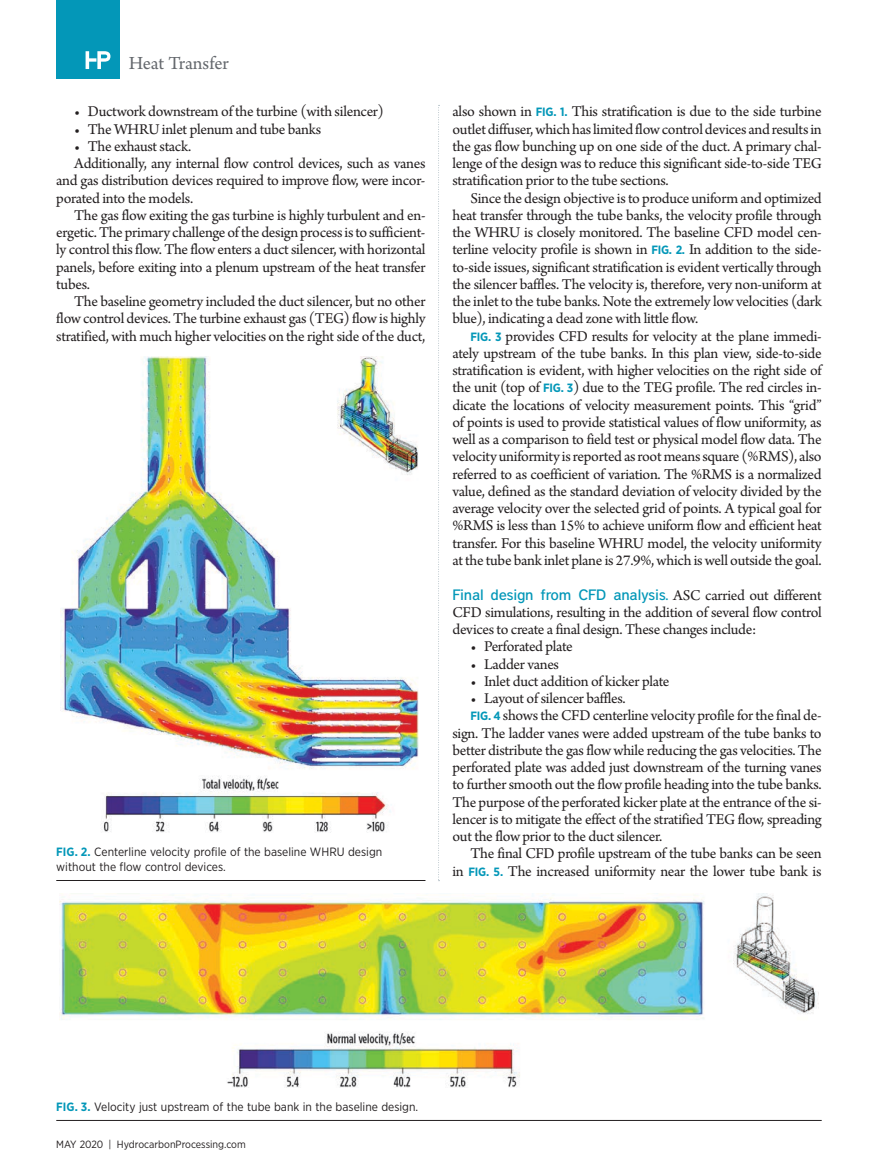
<style>
.page{position:relative;width:878px;height:1175px;background:#fff}
.page>*{position:absolute;margin:0;border:0;box-sizing:border-box;transform-origin:0 0}
.t1{font:19.5px "Arno Pro";letter-spacing:-.005em;color:#65696e}
.t2{font:15.75px/17.2px "Arno Pro";letter-spacing:-.02em;color:#231f20;text-align:justify}
.t3{font:500 15px "District";letter-spacing:-.02em;color:#0397b8}
.t4{font:12px/15px "Gotham Narrow";color:#231f20}
.t5{font:10.5px "Gotham Narrow";color:#231f20}
.s1{font-weight:700;color:#0397b8}
.s2{font-family:"Gotham Narrow";font-weight:700;font-size:12px;color:#0397b8}
.s3{font-family:"Arno Pro";font-weight:400;font-size:15.75px;color:#231f20}
</style>
<div class="page">
<div style="left:56px;top:0;width:63px;height:78px;background:#0397b8"></div>
<svg style="left:86px;top:51px;width:24px;height:18px"></svg>
<img style="left:59px;top:893px;width:759px;height:194px">
<hr style="left:56px;top:1120px;width:765px;height:1px;background:#231f20">
<img style="left:61px;top:356px;width:358px;height:476px">
<hr style="left:56px;top:880px;width:369px;height:1px;background:#231f20">
<svg style="left:438px;top:105px;width:1px;height:776px"></svg>
<p class="t1" style="left:129px;top:52px;width:102px">Heat Transfer</p>
<p class="t2" style="left:74px;top:104px;width:311px">• Ductwork downstream of the turbine (with silencer)</p>
<p class="t2" style="left:74px;top:121px;width:248px">• The WHRU inlet plenum and tube banks</p>
<p class="t2" style="left:74px;top:138px;width:119px">• The exhaust stack.</p>
<p class="t2" style="left:74px;top:155px;width:352px">Additionally, any internal flow control devices, such as vanes</p>
<p class="t2" style="left:56px;top:173px;width:371px">and gas distribution devices required to improve flow, were incor-</p>
<p class="t2" style="left:56px;top:190px;width:138px">porated into the models.</p>
<p class="t2" style="left:74px;top:207px;width:353px">The gas flow exiting the gas turbine is highly turbulent and en-</p>
<p class="t2" style="left:56px;top:224px;width:371px">ergetic. The primary challenge of the design process is to sufficient-</p>
<p class="t2" style="left:56px;top:242px;width:370px">ly control this flow. The flow enters a duct silencer, with horizontal</p>
<p class="t2" style="left:56px;top:259px;width:371px">panels, before exiting into a plenum upstream of the heat transfer</p>
<p class="t2" style="left:56px;top:276px;width:35px">tubes.</p>
<p class="t2" style="left:74px;top:293px;width:353px">The baseline geometry included the duct silencer, but no other</p>
<p class="t2" style="left:56px;top:311px;width:371px">flow control devices. The turbine exhaust gas (TEG) flow is highly</p>
<p class="t2" style="left:56px;top:328px;width:371px">stratified, with much higher velocities on the right side of the duct,</p>
<p class="t4" style="left:56px;top:844px;width:327px"><span class="s1">FIG. 2.</span> Centerline velocity profile of the baseline WHRU design without the flow control devices.</p>
<p class="t2" style="left:452px;top:104px;width:371px">also shown in <span class="s2">FIG. 1.</span> This stratification is due to the side turbine outlet diffuser, which has limited flow control devices and results in the gas flow bunching up on one side of the duct. A primary chal&shy;lenge of the design was to reduce this significant side-to-side TEG stratification prior to the tube sections.</p>
<p class="t2" style="left:452px;top:190px;width:371px;text-indent:18px">Since the design objective is to produce uniform and optimized heat transfer through the tube banks, the velocity profile through the WHRU is closely monitored. The baseline CFD model cen&shy;terline velocity profile is shown in <span class="s2">FIG. 2.</span> In addition to the side&shy;to-side issues, significant stratification is evident vertically through the silencer baffles. The velocity is, therefore, very non-uniform at the inlet to the tube banks. Note the extremely low velocities (dark blue), indicating a dead zone with little flow.</p>
<p class="t2" style="left:452px;top:328px;width:371px;text-indent:18px"><span class="s2">FIG. 3</span> provides CFD results for velocity at the plane immedi&shy;ately upstream of the tube banks. In this plan view, side-to-side stratification is evident, with higher velocities on the right side of the unit (top of <span class="s2">FIG. 3</span>) due to the TEG profile. The red circles in&shy;dicate the locations of velocity measurement points. This “grid” of points is used to provide statistical values of flow uniformity, as well as a comparison to field test or physical model flow data. The velocity uniformity is reported as root means square (%RMS), also referred to as coefficient of variation. The %RMS is a normalized value, defined as the standard deviation of velocity divided by the average velocity over the selected grid of points. A typical goal for %RMS is less than 15% to achieve uniform flow and efficient heat transfer. For this baseline WHRU model, the velocity uniformity at the tube bank inlet plane is 27.9%, which is well outside the goal.</p>
<p class="t3" style="left:452px;top:585px;width:371px">Final design from CFD analysis. <span class="s3">ASC carried out different</span></p>
<p class="t2" style="left:452px;top:604px;width:371px">CFD simulations, resulting in the addition of several flow control devices to create a final design. These changes include:</p>
<p class="t2" style="left:470px;top:638px;width:104px">• Perforated plate</p>
<p class="t2" style="left:470px;top:656px;width:90px">• Ladder vanes</p>
<p class="t2" style="left:470px;top:673px;width:200px">• Inlet duct addition of kicker plate</p>
<p class="t2" style="left:470px;top:690px;width:157px">• Layout of silencer baffles.</p>
<p class="t2" style="left:470px;top:707px;width:353px"><span class="s2">FIG. 4</span> shows the CFD centerline velocity profile for the final de-</p>
<p class="t2" style="left:452px;top:725px;width:370px">sign. The ladder vanes were added upstream of the tube banks to</p>
<p class="t2" style="left:452px;top:742px;width:371px">better distribute the gas flow while reducing the gas velocities. The</p>
<p class="t2" style="left:452px;top:759px;width:370px">perforated plate was added just downstream of the turning vanes</p>
<p class="t2" style="left:452px;top:776px;width:371px">to further smooth out the flow profile heading into the tube banks.</p>
<p class="t2" style="left:452px;top:794px;width:371px">The purpose of the perforated kicker plate at the entrance of the si-</p>
<p class="t2" style="left:452px;top:811px;width:371px">lencer is to mitigate the effect of the stratified TEG flow, spreading</p>
<p class="t2" style="left:452px;top:828px;width:211px">out the flow prior to the duct silencer.</p>
<p class="t2" style="left:470px;top:845px;width:353px">The final CFD profile upstream of the tube banks can be seen</p>
<p class="t2" style="left:452px;top:863px;width:370px">in <span class="s2">FIG. 5.</span> The increased uniformity near the lower tube bank is</p>
<p class="t4" style="left:56px;top:1099px;width:363px"><span class="s1">FIG. 3.</span> Velocity just upstream of the tube bank in the baseline design.</p>
<p class="t5" style="left:56px;top:1137px;width:191px">MAY 2020 | HydrocarbonProcessing.com</p>
</div>
